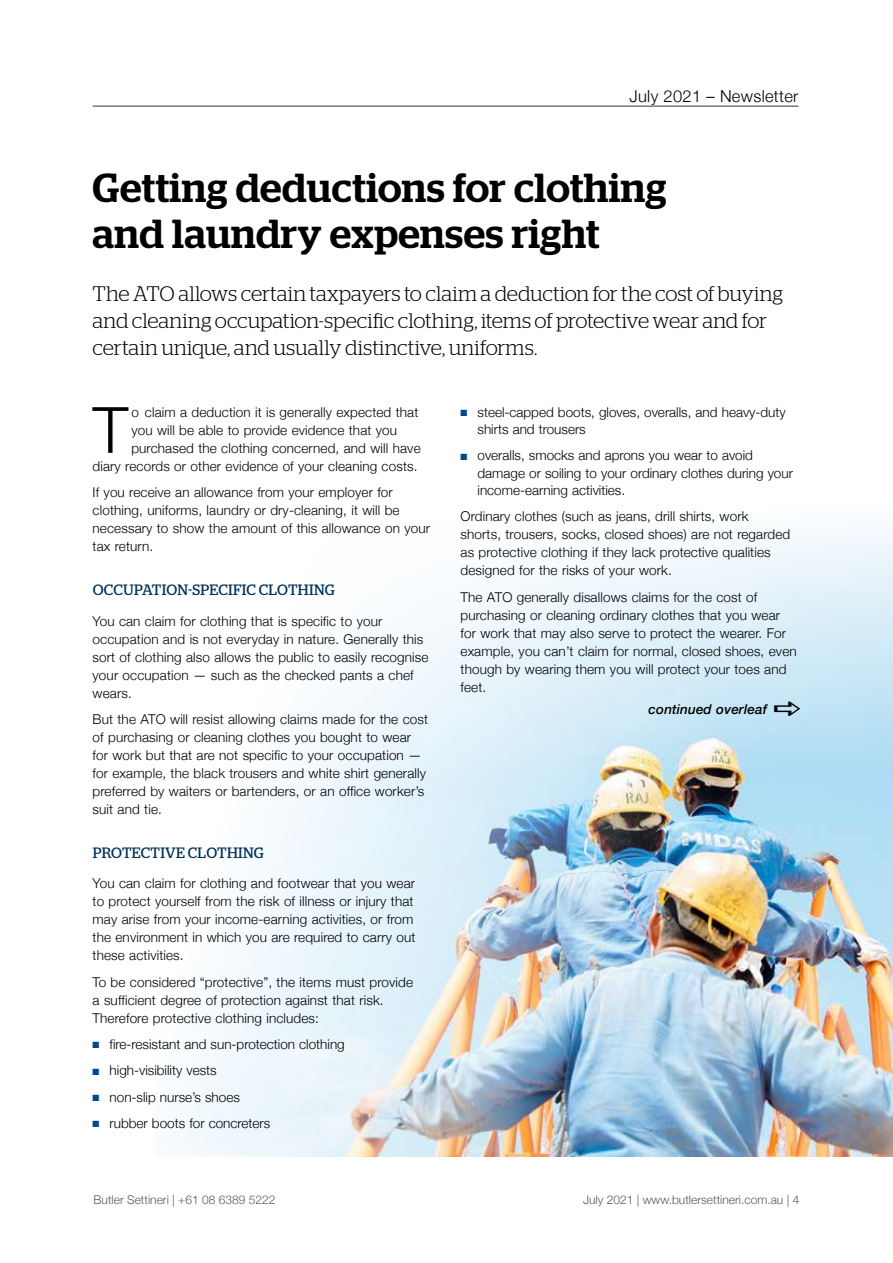
<style>
.page{position:relative;width:893px;height:1263px;background:#fff}
.page>*{position:absolute;margin:0;border:0;box-sizing:border-box;transform-origin:0 0}
.t1{font:300 63.9px "Helvetica Neue";color:#000}
.t2{font:500 40.5px/46.5px "Stag";letter-spacing:.01em;color:#000}
.t3{font:300 21px/27px "Stag";letter-spacing:-.005em;color:#000}
.t4{font:300 16.5px "Helvetica Neue";letter-spacing:.02em;color:#000}
.t5{font:15px "Stag";letter-spacing:.02em;color:#01335a}
.t6{font:300 13.5px/18px "Helvetica Neue";letter-spacing:.01em;color:#000}
.t7{font:italic 500 13.5px "Helvetica Neue";letter-spacing:.01em;color:#000}
.t8{font:300 12px "Helvetica Neue";color:#58595b}
.s1{color:#004990}
</style>
<div class="page">
<hr style="left:93px;top:106px;width:705px;height:1px;background:#000">
<img style="left:178px;top:528px;width:715px;height:629px">
<svg style="left:774px;top:702px;width:26px;height:14px"></svg>
<p class="t4" style="left:629px;top:83px;width:170px">July 2021 – Newsletter</p>
<h2 class="t2" style="left:93px;top:164px;width:576px">Getting deductions for clothing and laundry expenses right</h2>
<h3 class="t3" style="left:93px;top:280px;width:692px">The ATO allows certain taxpayers to claim a deduction for the cost of buying and cleaning occupation-specific clothing, items of protective wear and for certain unique, and usually distinctive, uniforms.</h3>
<h1 class="t1" style="left:93px;top:378px;width:37px">T</h1>
<p class="t6" style="left:131px;top:402px;width:289px">o claim a deduction it is generally expected that</p>
<p class="t6" style="left:131px;top:420px;width:267px">you will be able to provide evidence that you</p>
<p class="t6" style="left:131px;top:438px;width:291px">purchased the clothing concerned, and will have</p>
<p class="t6" style="left:93px;top:456px;width:326px">diary records or other evidence of your cleaning costs.</p>
<p class="t6" style="left:93px;top:482px;width:339px">If you receive an allowance from your employer for clothing, uniforms, laundry or dry-cleaning, it will be necessary to show the amount of this allowance on your tax return.</p>
<p class="t5" style="left:93px;top:581px;width:244px">OCCUPATION-SPECIFIC CLOTHING</p>
<p class="t6" style="left:93px;top:611px;width:337px">You can claim for clothing that is specific to your occupation and is not everyday in nature. Generally this sort of clothing also allows the public to easily recognise your occupation — such as the checked pants a chef wears.</p>
<p class="t6" style="left:93px;top:709px;width:337px">But the ATO will resist allowing claims made for the cost of purchasing or cleaning clothes you bought to wear for work but that are not specific to your occupation — for example, the black trousers and white shirt generally preferred by waiters or bartenders, or an office worker’s suit and tie.</p>
<p class="t5" style="left:93px;top:844px;width:173px">PROTECTIVE CLOTHING</p>
<p class="t6" style="left:93px;top:874px;width:324px">You can claim for clothing and footwear that you wear to protect yourself from the risk of illness or injury that may arise from your income-earning activities, or from the environment in which you are required to carry out these activities.</p>
<p class="t6" style="left:93px;top:972px;width:322px">To be considered “protective”, the items must provide a sufficient degree of protection against that risk.<br>Therefore protective clothing includes:</p>
<p class="t6" style="left:93px;top:1034px;width:254px"><span class="s1">■</span> fire-resistant and sun-protection clothing</p>
<p class="t6" style="left:93px;top:1061px;width:126px"><span class="s1">■</span> high-visibility vests</p>
<p class="t6" style="left:93px;top:1087px;width:149px"><span class="s1">■</span> non-slip nurse’s shoes</p>
<p class="t6" style="left:93px;top:1113px;width:179px"><span class="s1">■</span> rubber boots for concreters</p>
<p class="t6" style="left:478px;top:402px;width:310px;line-height:17.2px;text-indent:-17px"><span class="s1">■</span> steel-capped boots, gloves, overalls, and heavy-duty shirts and trousers</p>
<p class="t6" style="left:478px;top:446px;width:317px;line-height:17.2px;text-indent:-17px"><span class="s1">■</span> overalls, smocks and aprons you wear to avoid damage or soiling to your ordinary clothes during your income-earning activities.</p>
<p class="t6" style="left:460px;top:507px;width:331px">Ordinary clothes (such as jeans, drill shirts, work shorts, trousers, socks, closed shoes) are not regarded as protective clothing if they lack protective qualities designed for the risks of your work.</p>
<p class="t6" style="left:460px;top:587px;width:338px">The ATO generally disallows claims for the cost of purchasing or cleaning ordinary clothes that you wear for work that may also serve to protect the wearer. For example, you can’t claim for normal, closed shoes, even though by wearing them you will protect your toes and feet.</p>
<p class="t7" style="left:648px;top:698px;width:120px">continued overleaf</p>
<p class="t8" style="left:94px;top:1190px;width:183px">Butler Settineri | +61 08 6389 5222</p>
<p class="t8" style="left:583px;top:1190px;width:218px">July 2021 | www.butlersettineri.com.au | 4</p>
</div>
